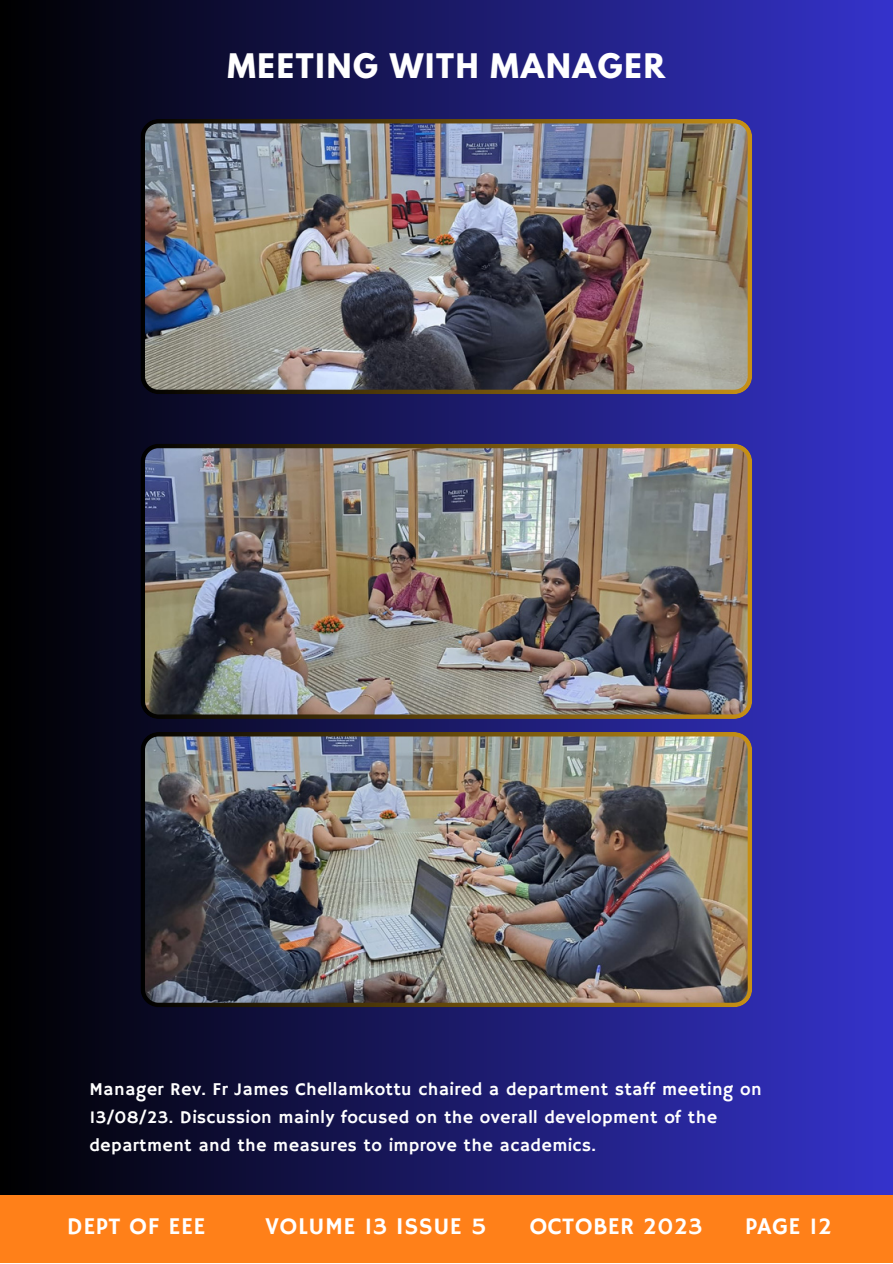
<style>
.page{position:relative;width:893px;height:1264px;background:#fff}
.page>*{position:absolute;margin:0;border:0;box-sizing:border-box;transform-origin:0 0}
.t1{font:700 30px "League Spartan";letter-spacing:.06em;color:#fff}
.t2{font:24px "Hammersmith One";letter-spacing:.02em;color:#fff}
.t3{font:18px/28px "Hammersmith One";letter-spacing:.02em;color:#fff}
</style>
<div class="page">
<div style="left:0;top:0;width:892px;height:1262px;background:linear-gradient(to right,#000,#3533cb)"></div>
<img style="left:140px;top:444px;width:612px;height:275px">
<img style="left:140px;top:119px;width:612px;height:275px">
<img style="left:140px;top:732px;width:612px;height:275px">
<div style="left:0;top:1195px;width:892px;height:67px;background:#ff8019"></div>
<h1 class="t1" style="left:227px;top:43px;width:439px">MEETING WITH MANAGER</h1>
<p class="t3" style="left:89px;top:1075px;width:673px">Manager Rev. Fr James Chellamkottu chaired a department staff meeting on<br>13/08/23. Discussion mainly focused on the overall development of the department and the measures to improve the academics .</p>
<h2 class="t2" style="left:67px;top:1212px;width:140px">DEPT OF EEE</h2>
<h2 class="t2" style="left:265px;top:1212px;width:223px">VOLUME 13 ISSUE 5</h2>
<h2 class="t2" style="left:529px;top:1212px;width:174px">OCTOBER 2023</h2>
<h2 class="t2" style="left:745px;top:1212px;width:88px">PAGE 12</h2>
</div>
